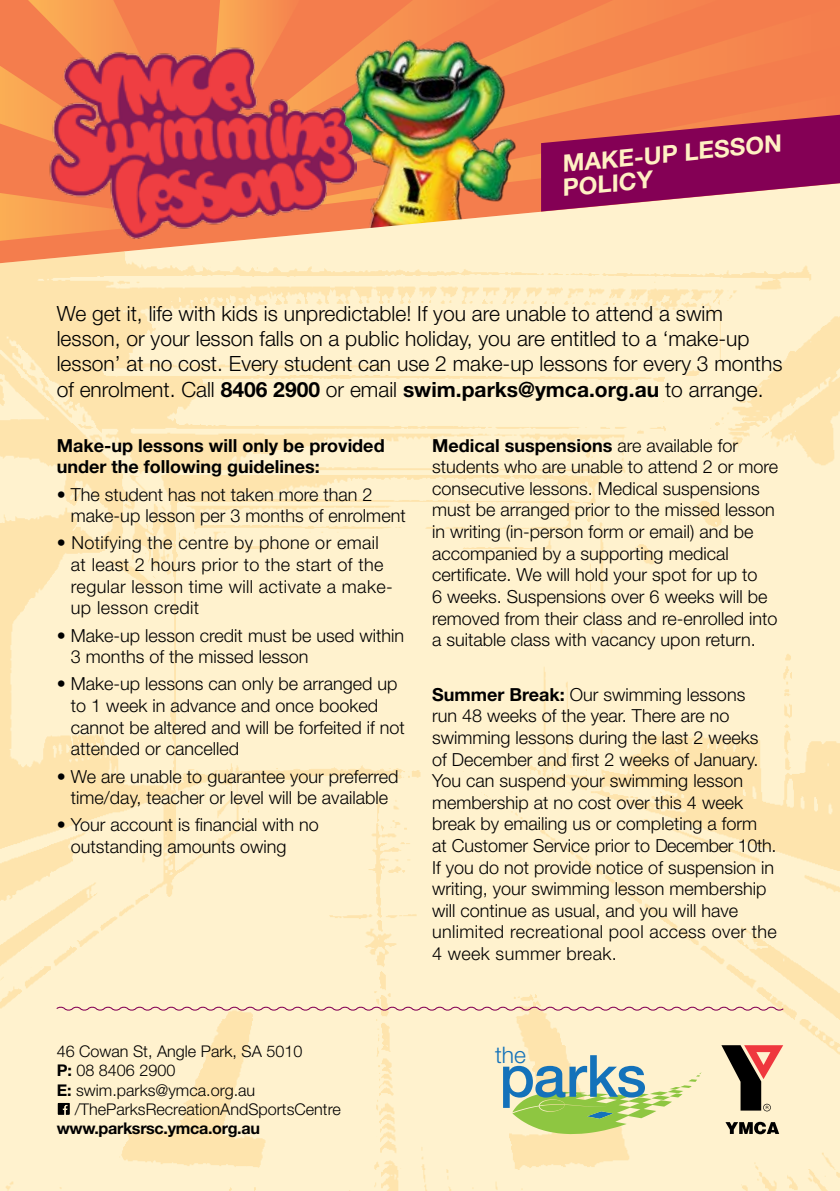
<style>
.page{position:relative;width:840px;height:1191px;background:#fff}
.page>*{position:absolute;margin:0;border:0;box-sizing:border-box;transform-origin:0 0}
.t1{font:500 58.2px "Helvetica Neue LT Std";letter-spacing:-.015em;color:#1472ba}
.t2{font:700 23.8px/23.4px "Helvetica Neue LT Std";color:#fff0c3}
.t3{font:300 22.8px "Helvetica Neue LT Std";color:#1472ba}
.t4{font:300 21px/25.2px "Helvetica Neue LT Std";color:#000}
.t5{font:300 18px/21.6px "Helvetica Neue LT Std";color:#000}
.t6{font:300 18px/21.6px "Helvetica Neue LT Std";letter-spacing:.02em;color:#000}
.t7{font:700 18px/21.6px "Helvetica Neue LT Std";color:#000}
.t8{font:300 16.2px/19.4px "Helvetica Neue LT Std";color:#000}
.t9{font:700 16.2px "Helvetica Neue LT Std";letter-spacing:-.02em;color:#000}
.s1{font-weight:700}
</style>
<div class="page">
<svg style="left:500px;top:5px;width:339px;height:89px;background:#f4814d"></svg>
<svg style="left:573px;top:94px;width:266px;height:19px;background:#f47f4d"></svg>
<svg style="left:193px;top:0;width:307px;height:48px;background:#f4804d"></svg>
<svg style="left:207px;top:0;width:93px;height:48px;background:#f79651"></svg>
<svg style="left:0;top:0;width:192px;height:183px;background:#f58b4f"></svg>
<img style="left:265px;top:11px;width:308px;height:172px">
<img style="left:0;top:183px;width:839px;height:1008px">
<img style="left:49px;top:48px;width:307px;height:192px">
<svg style="left:540px;top:113px;width:299px;height:99px;background:#a83865"></svg>
<svg style="left:55px;top:1005px;width:729px;height:7px;background:#eac9b8"></svg>
<svg style="left:58px;top:1103px;width:11px;height:11px"></svg>
<svg style="left:725px;top:1121px;width:53px;height:13px"></svg>
<svg style="left:721px;top:1045px;width:61px;height:66px;background:#a78674"></svg>
<svg style="left:512px;top:1072px;width:189px;height:62px;background:#d5e099"></svg>
<h2 class="t2" style="left:558px;top:153px;width:224px;rotate:-6deg">MAKE-UP LESSON<br>POLICY</h2>
<p class="t4" style="left:57px;top:300px;width:727px">We get it, life with kids is unpredictable! If you are unable to attend a swim lesson, or your lesson falls on a public holiday, you are entitled to a ‘make-up lesson’ at no cost. Every student can use 2 make-up lessons for every 3 months of enrolment. Call <span class="s1">8406 2900</span> or email <span class="s1">swim.parks@ymca.org.au</span> to arrange.</p>
<p class="t7" style="left:57px;top:434px;width:329px">Make-up lessons will only be provided under the following guidelines:</p>
<p class="t5" style="left:71px;top:483px;width:336px;text-indent:-14px">• The student has not taken more than 2 make-up lesson per 3 months of enrolment</p>
<p class="t6" style="left:71px;top:532px;width:323px;text-indent:-14px">• Notifying the centre by phone or email at least 2 hours prior to the start of the regular lesson time will activate a make&shy;up lesson credit</p>
<p class="t5" style="left:71px;top:624px;width:334px;text-indent:-14px">• Make-up lesson credit must be used within<br>3 months of the missed lesson</p>
<p class="t5" style="left:71px;top:673px;width:335px;text-indent:-14px">• Make-up lessons can only be arranged up to 1 week in advance and once booked cannot be altered and will be forfeited if not attended or cancelled</p>
<p class="t5" style="left:57px;top:765px;width:343px;text-align:center">• We are unable to guarantee your preferred time/day, teacher or level will be available</p>
<p class="t5" style="left:71px;top:814px;width:249px;text-indent:-14px">• Your account is financial with no outstanding amounts owing</p>
<p class="t5" style="left:432px;top:434px;width:347px"><span class="s1">Medical suspensions</span> are available for students who are unable to attend 2 or more consecutive lessons. Medical suspensions must be arranged prior to the missed lesson in writing (in-person form or email) and be accompanied by a supporting medical certificate. We will hold your spot for up to<br>6 weeks. Suspensions over 6 weeks will be removed from their class and re-enrolled into a suitable class with vacancy upon return.</p>
<p class="t5" style="left:432px;top:683px;width:346px"><span class="s1">Summer Break:</span> Our swimming lessons<br>run 48 weeks of the year. There are no swimming lessons during the last 2 weeks of December and first 2 weeks of January.<br>You can suspend your swimming lesson membership at no cost over this 4 week break by emailing us or completing a form<br>at Customer Service prior to December 10th.<br>If you do not provide notice of suspension in writing, your swimming lesson membership will continue as usual, and you will have unlimited recreational pool access over the 4 week summer break.</p>
<p class="t8" style="left:57px;top:1041px;width:247px">46 Cowan St, Angle Park, SA 5010<br><span class="s1">P:</span> 08 8406 2900<br><span class="s1">E:</span> swim.parks@ymca.org.au</p>
<p class="t8" style="left:75px;top:1099px;width:267px">/TheParksRecreationAndSportsCentre</p>
<p class="t9" style="left:57px;top:1118px;width:205px">www.parksrsc.ymca.org.au</p>
<p class="t3" style="left:495px;top:1041px;width:32px">the</p>
<h1 class="t1" style="left:499px;top:1041px;width:149px">parks</h1>
</div>
